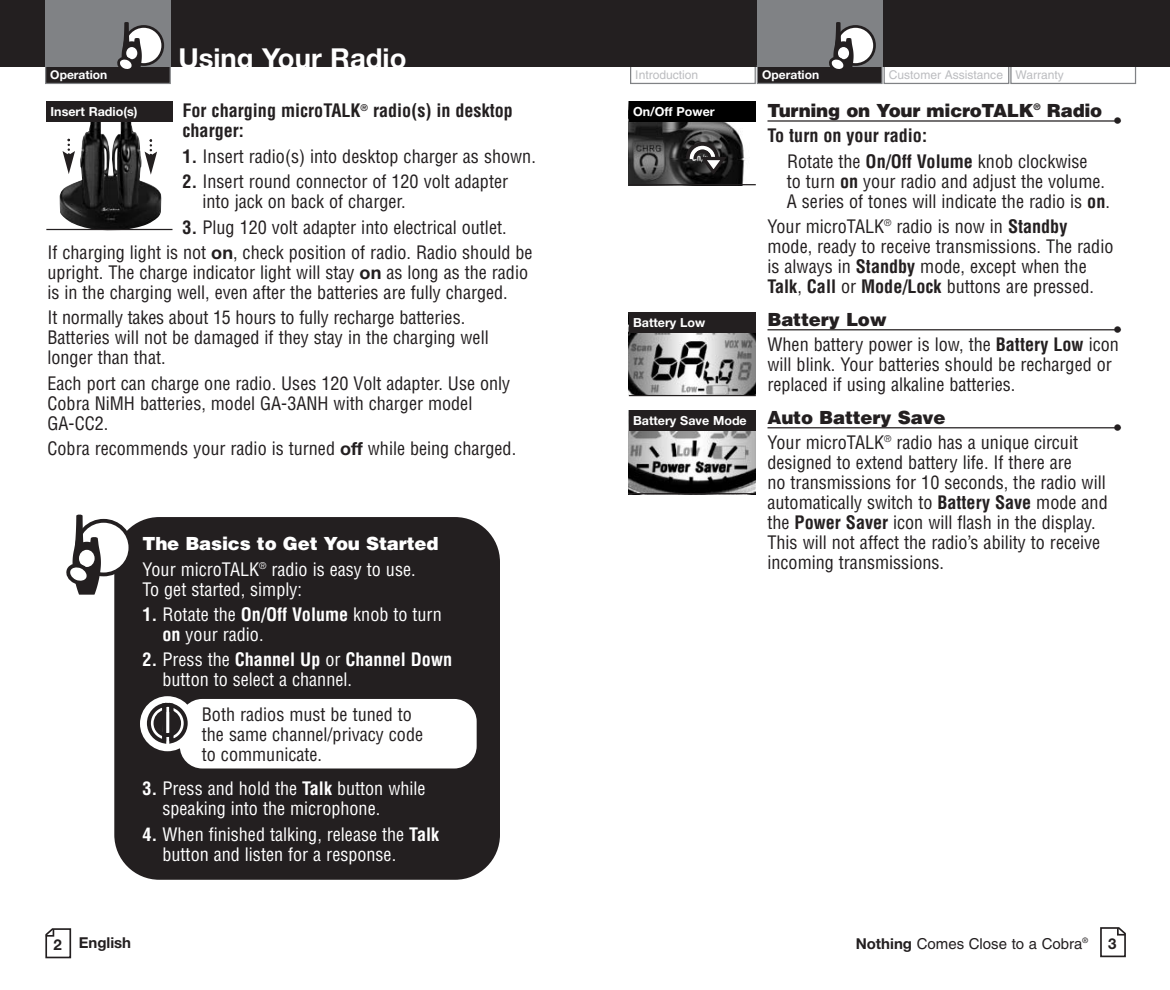
<style>
.page{position:relative;width:1170px;height:990px;background:#fff}
.page>*{position:absolute;margin:0;border:0;box-sizing:border-box;transform-origin:0 0}
.t1{font:700 27.5px "Helvetica Neue";color:#fff}
.t2{font:condensed 18px/20px "Helvetica";color:#231f20}
.t3{font:condensed 18px/20px "Helvetica";color:#fff}
.t4{font:700 condensed 18px/25.5px "Helvetica";color:#231f20}
.t5{font:900 18px "Helvetica";letter-spacing:-.015em;color:#231f20}
.t6{font:700 18px "Helvetica Neue";color:#231f20}
.t7{font:15px "Helvetica";color:#231f20}
.t8{font:700 15px "Helvetica Neue";color:#231f20}
.t9{font:700 12.5px "Helvetica Neue";color:#fff}
.t10{font:12px "Helvetica";color:#bcbdc0}
.t11{font:700 12px "Helvetica Neue";color:#fff}
.t12{font:7.5px "Helvetica";color:#231f20}
.s1{font-weight:700}
.s2{font-family:"Helvetica Neue";font-weight:700;font-stretch:normal}
.s3{font-weight:900;font-stretch:normal}
.s4{font-weight:400}
.s5{font-family:"Helvetica Neue";font-weight:700}
</style>
<div class="page">
<div style="left:1010px;top:65px;width:126px;height:19px;border:1px solid #808285"></div>
<div style="left:884px;top:65px;width:125px;height:19px;border:1px solid #808285"></div>
<div style="left:630px;top:65px;width:126px;height:19px;border:1px solid #808285"></div>
<svg style="left:1100px;top:927px;width:26px;height:30px"></svg>
<div style="left:585px;top:0;width:585px;height:68px;background:#231f20"></div>
<div style="left:757px;top:66px;width:125px;height:17px;background:#231f20"></div>
<div style="left:757px;top:65px;width:126px;height:19px;border:1px solid #808285"></div>
<div style="left:757px;top:0;width:126px;height:67px;background:#808285"></div>
<div style="left:836px;top:26px;width:39px;height:39px;background:#fff;border-radius:50%"></div>
<div style="left:835px;top:25px;width:41px;height:41px;border:3px solid #231f20;border-radius:50%"></div>
<svg style="left:829px;top:22px;width:25px;height:47px"></svg>
<svg style="left:45px;top:928px;width:27px;height:30px"></svg>
<div style="left:0;top:0;width:585px;height:68px;background:#231f20"></div>
<hr style="left:768px;top:120px;width:353px;height:2px;background:#231f20">
<hr style="left:768px;top:329px;width:353px;height:1px;background:#231f20">
<hr style="left:768px;top:427px;width:353px;height:1px;background:#231f20">
<img style="left:629px;top:121px;width:127px;height:63px">
<div style="left:629px;top:101px;width:127px;height:20px;background:#000"></div>
<hr style="left:629px;top:184px;width:127px;height:1px;background:#231f20">
<img style="left:629px;top:332px;width:127px;height:63px">
<div style="left:629px;top:312px;width:127px;height:20px;background:#231f20"></div>
<hr style="left:629px;top:395px;width:127px;height:1px;background:#231f20">
<img style="left:629px;top:430px;width:127px;height:63px">
<div style="left:629px;top:410px;width:127px;height:20px;background:#231f20"></div>
<hr style="left:629px;top:493px;width:127px;height:1px;background:#231f20">
<div style="left:46px;top:66px;width:124px;height:17px;background:#231f20"></div>
<div style="left:45px;top:65px;width:126px;height:19px;border:1px solid #808285"></div>
<div style="left:45px;top:0;width:126px;height:67px;background:#808285"></div>
<div style="left:125px;top:26px;width:38px;height:39px;background:#fff;border-radius:50%"></div>
<div style="left:123px;top:25px;width:41px;height:41px;border:3px solid #231f20;border-radius:50%"></div>
<svg style="left:117px;top:22px;width:25px;height:47px"></svg>
<svg style="left:686px;top:142px;width:40px;height:32px"></svg>
<div style="left:114px;top:517px;width:386px;height:363px;background:#231f20;border-radius:45px"></div>
<div style="left:180px;top:699px;width:297px;height:70px;background:#fff;border-radius:22px"></div>
<div style="left:140px;top:696px;width:55px;height:55px;background:#fff;border-radius:50%"></div>
<svg style="left:145px;top:700px;width:45px;height:46px"></svg>
<div style="left:77px;top:521px;width:53px;height:53px;background:#fff;border-radius:50%"></div>
<div style="left:75px;top:519px;width:57px;height:57px;border:4px solid #231f20;border-radius:50%"></div>
<svg style="left:66px;top:514px;width:35px;height:81px"></svg>
<img style="left:60px;top:121px;width:102px;height:108px">
<div style="left:46px;top:101px;width:126px;height:20px;background:#231f20"></div>
<hr style="left:46px;top:229px;width:126px;height:1px;background:#231f20">
<svg style="left:63px;top:139px;width:12px;height:35px"></svg>
<svg style="left:145px;top:139px;width:12px;height:36px"></svg>
<p class="t11" style="left:50px;top:71px;width:59px">Operation</p>
<h1 class="t1" style="left:178px;top:48px;width:230px">Using Your Radio</h1>
<p class="t4" style="left:182px;top:101px;width:332px;line-height:20px">For charging microTALK<sup>®</sup> radio(s) in desktop charger:</p>
<p class="t2" style="left:182px;top:147px;width:355px"><span class="s1">1.</span> Insert radio(s) into desktop charger as shown.</p>
<p class="t2" style="left:202px;top:172px;width:307px;text-indent:-20px"><span class="s1">2.</span> Insert round connector of 120 volt adapter into jack on back of charger.</p>
<p class="t2" style="left:48px;top:215px;width:487px;line-height:25.5px;text-indent:135px"><span class="s1">3.</span> Plug 120 volt adapter into electrical outlet.<br>If charging light is not <span class="s2">on</span>, check position of radio. Radio should be</p>
<p class="t2" style="left:48px;top:263px;width:482px">upright. The charge indicator light will stay <span class="s2">on</span> as long as the radio is in the charging well, even after the batteries are fully charged.</p>
<p class="t2" style="left:48px;top:308px;width:443px">It normally takes about 15 hours to fully recharge batteries.<br>Batteries will not be damaged if they stay in the charging well longer than that.</p>
<p class="t2" style="left:48px;top:374px;width:464px">Each port can charge one radio. Uses 120 Volt adapter. Use only<br>Cobra NiMH batteries, model GA-3ANH with charger model<br>GA-CC2.</p>
<p class="t2" style="left:48px;top:439px;width:470px">Cobra recommends your radio is turned <span class="s2">off</span> while being charged.</p>
<p class="t9" style="left:51px;top:107px;width:88px">Insert Radio(s)</p>
<p class="t3" style="left:142px;top:531px;width:298px;line-height:25.5px"><span class="s3">The Basics to Get You Started<br></span>Your microTALK<sup>®</sup> radio is easy to use.</p>
<p class="t3" style="left:142px;top:579px;width:161px">To get started, simply:</p>
<p class="t3" style="left:162px;top:605px;width:281px;text-indent:-20px"><span class="s1">1.</span> Rotate the <span class="s1">On/Off Volume</span> knob to turn <span class="s1">on</span> your radio.</p>
<p class="t3" style="left:162px;top:650px;width:291px;text-indent:-20px"><span class="s1">2.</span> Press the <span class="s1">Channel Up</span> or <span class="s1">Channel Down </span>button to select a channel.</p>
<p class="t2" style="left:202px;top:704px;width:223px">Both radios must be tuned to the same channel/privacy code to communicate.</p>
<p class="t3" style="left:163px;top:779px;width:265px;text-indent:-20px"><span class="s1">3.</span> Press and hold the <span class="s1">Talk</span> button while speaking into the microphone.</p>
<p class="t3" style="left:162px;top:824px;width:278px;text-indent:-20px"><span class="s1">4.</span> When finished talking, release the <span class="s1">Talk </span>button and listen for a response.</p>
<p class="t8" style="left:53px;top:937px;width:79px">2 English</p>
<p class="t10" style="left:635px;top:71px;width:64px">Introduction</p>
<p class="t10" style="left:889px;top:71px;width:177px">Customer Assistance Warranty</p>
<p class="t11" style="left:762px;top:71px;width:59px">Operation</p>
<p class="t9" style="left:633px;top:107px;width:83px">On/Off Power</p>
<p class="t5" style="left:768px;top:104px;width:336px">Turning on Your microTALK<sup>®</sup> Radio</p>
<p class="t6" style="left:1113px;top:114px;width:11px">•</p>
<p class="t9" style="left:633px;top:318px;width:74px">Battery Low</p>
<p class="t9" style="left:633px;top:416px;width:115px">Battery Save Mode</p>
<p class="t4" style="left:787px;top:123px;width:302px;text-indent:-20px">To turn on your radio:<br><span class="s4">Rotate the</span> On/Off Volume <span class="s4">knob clockwise</span></p>
<p class="t2" style="left:787px;top:171px;width:325px">to turn <span class="s1">on</span> your radio and adjust the volume.<br>A series of tones will indicate the radio is <span class="s1">on</span>.</p>
<p class="t2" style="left:768px;top:217px;width:347px">Your microTALK<sup>®</sup> radio is now in <span class="s1">Standby </span>mode, ready to receive transmissions. The radio is always in <span class="s1">Standby</span> mode, except when the <span class="s1">Talk</span>, <span class="s1">Call</span> or <span class="s1">Mode/Lock</span> buttons are pressed.</p>
<p class="t5" style="left:768px;top:313px;width:121px">Battery Low</p>
<p class="t6" style="left:1113px;top:323px;width:11px">•</p>
<p class="t2" style="left:768px;top:335px;width:353px">When battery power is low, the <span class="s1">Battery Low</span> icon will blink. Your batteries should be recharged or replaced if using alkaline batteries.</p>
<p class="t5" style="left:768px;top:411px;width:179px">Auto Battery Save</p>
<p class="t6" style="left:1113px;top:421px;width:11px">•</p>
<p class="t2" style="left:767px;top:433px;width:342px">Your microTALK<sup>®</sup> radio has a unique circuit designed to extend battery life. If there are<br>no transmissions for 10 seconds, the radio will automatically switch to <span class="s1">Battery Save</span> mode and the <span class="s1">Power Saver</span> icon will flash in the display.<br>This will not affect the radio’s ability to receive incoming transmissions.</p>
<p class="t7" style="left:856px;top:938px;width:228px"><span class="s5">Nothing</span> Comes Close to a Cobra</p>
<p class="t8" style="left:1108px;top:938px;width:10px">3</p>
<p class="t12" style="left:1082px;top:938px;width:7px">®</p>
</div>
